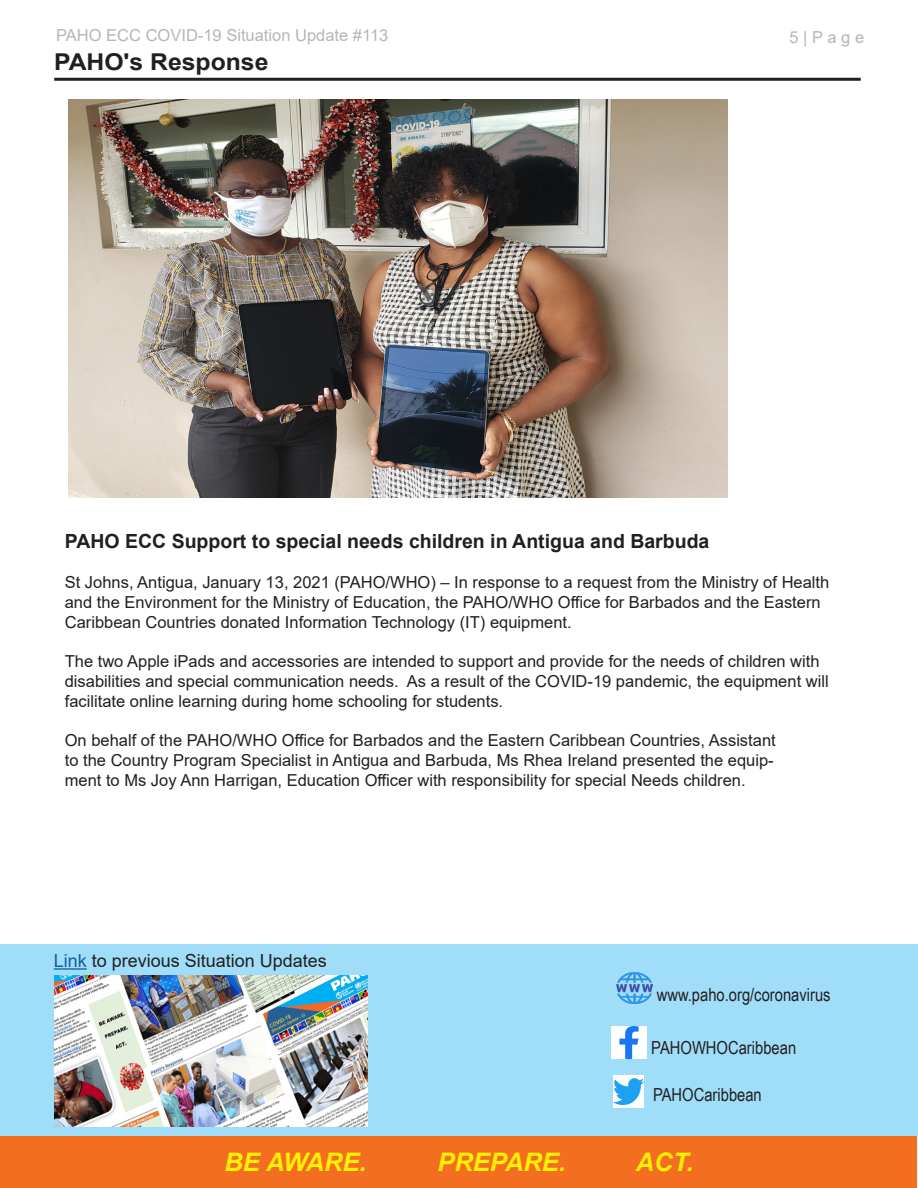
<style>
.page{position:relative;width:918px;height:1188px;background:#fff}
.page>*{position:absolute;margin:0;border:0;box-sizing:border-box;transform-origin:0 0}
.t1{font:italic 700 25.5px "Arial";color:#fff101}
.t2{font:700 23.1px "Arial";color:#231f20;scale:1.07 1}
.t3{font:700 19.5px "Arial";color:#231f20}
.t4{font:18px "Arial Narrow";color:#231f20}
.t5{font:18px "Arial";color:#231f20}
.t6{font:16.5px/19.8px "Arial";color:#231f20}
.t7{font:16.5px "Arial";color:#b6b6b7}
.s1{color:#175d9e}
</style>
<div class="page">
<hr style="left:54px;top:78px;width:807px;height:3px;background:#231f20">
<div style="left:1px;top:1136px;width:916px;height:52px;background:#f36e21"></div>
<div style="left:0;top:944px;width:918px;height:191px;background:#9fddf8"></div>
<img style="left:614px;top:1075px;width:29px;height:33px">
<img style="left:611px;top:1026px;width:36px;height:33px">
<img style="left:616px;top:973px;width:36px;height:31px">
<img style="left:54px;top:975px;width:313px;height:152px">
<hr style="left:54px;top:968px;width:33px;height:2px;background:#175d9e">
<img style="left:69px;top:99px;width:658px;height:398px">
<p class="t7" style="left:56px;top:24px;width:334px">PAHO ECC COVID-19 Situation Update #113</p>
<p class="t7" style="left:790px;top:26px;width:76px">5 | P a g e</p>
<p class="t2" style="left:54px;top:46px;width:202px">PAHO's Response</p>
<p class="t3" style="left:65px;top:528px;width:646px">PAHO ECC Support to special needs children in Antigua and Barbuda</p>
<p class="t6" style="left:65px;top:572px;width:766px">St Johns, Antigua, January 13, 2021 (PAHO/WHO) – In response to a request from the Ministry of Health and the Environment for the Ministry of Education, the PAHO/WHO Office for Barbados and the Eastern<br>Caribbean Countries donated Information Technology (IT) equipment.</p>
<p class="t6" style="left:65px;top:651px;width:765px">The two Apple iPads and accessories are intended to support and provide for the needs of children with disabilities and special communication needs. As a result of the COVID-19 pandemic, the equipment will facilitate online learning during home schooling for students.</p>
<p class="t6" style="left:65px;top:731px;width:712px;text-align:justify">On behalf of the PAHO/WHO Office for Barbados and the Eastern Caribbean Countries, Assistant to the Country Program Specialist in Antigua and Barbuda, Ms Rhea Ireland presented the equip&shy;ment to Ms Joy Ann Harrigan, Education Officer with responsibility for special Needs children.</p>
<p class="t5" style="left:54px;top:948px;width:275px"><span class="s1">Link</span> to previous Situation Updates</p>
<p class="t4" style="left:657px;top:981px;width:175px">www.paho.org/coronavirus</p>
<p class="t4" style="left:651px;top:1034px;width:146px">PAHOWHOCaribbean</p>
<p class="t4" style="left:653px;top:1081px;width:110px">PAHOCaribbean</p>
<p class="t1" style="left:225px;top:1145px;width:144px">BE AWARE.</p>
<p class="t1" style="left:438px;top:1145px;width:130px">PREPARE.</p>
<p class="t1" style="left:636px;top:1145px;width:59px">ACT.</p>
</div>
